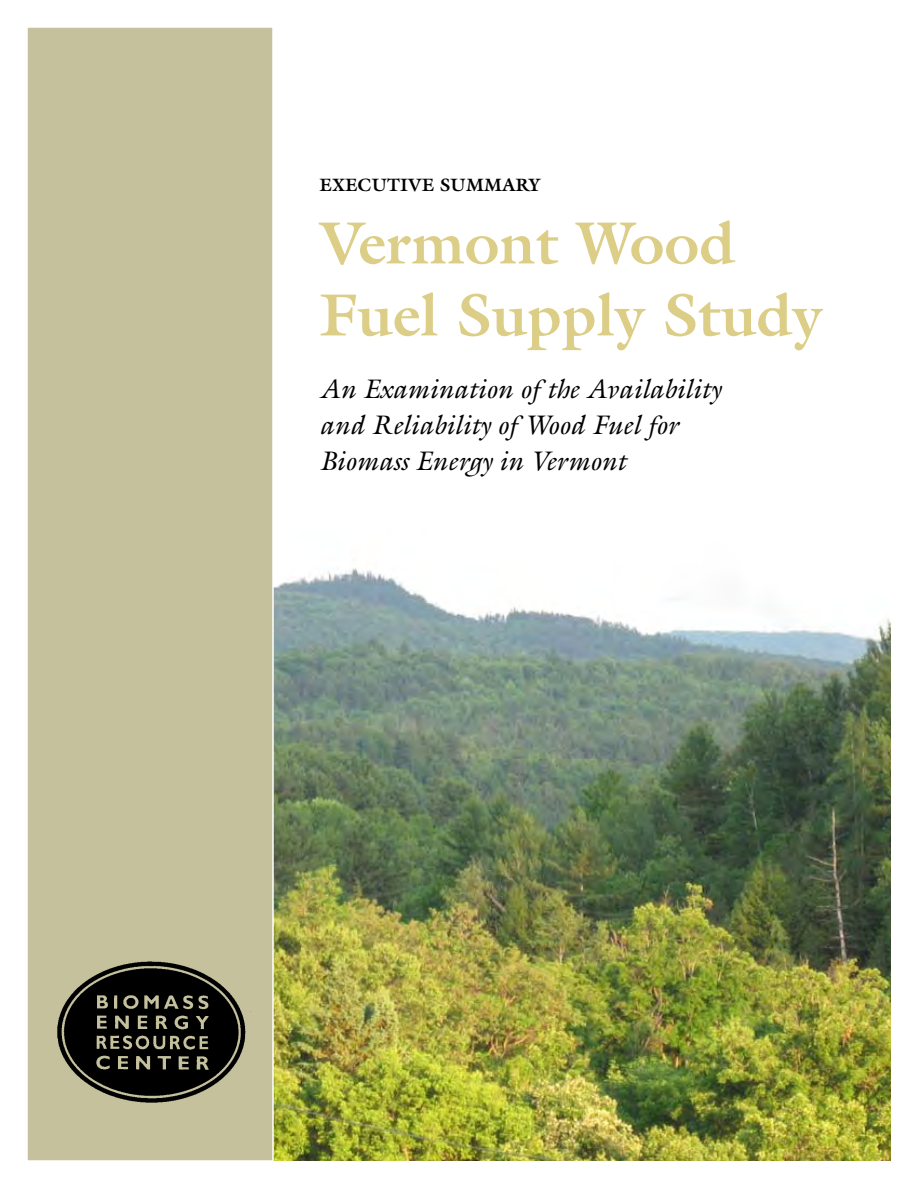
<style>
.page{position:relative;width:918px;height:1188px;background:#fff}
.page>*{position:absolute;margin:0;border:0;box-sizing:border-box;transform-origin:0 0}
.t1{font:700 60px/72px "Galliard Std";color:#dcce87}
.t2{font:italic 27px/36px "Galliard Std";color:#000}
.t3{font:700 18px "Galliard Std";color:#000}
</style>
<div class="page">
<img style="left:274px;top:568px;width:617px;height:593px">
<div style="left:27px;top:27px;width:246px;height:1134px;background:#c5c19d"></div>
<div style="left:26px;top:26px;width:248px;height:1136px;border:2px solid #fff"></div>
<img style="left:57px;top:961px;width:194px;height:142px">
<p class="t3" style="left:320px;top:174px;width:223px">Exe cutive Summary</p>
<h1 class="t1" style="left:320px;top:206px;width:506px">Vermont Wood<br>Fuel Supply Study</h1>
<p class="t2" style="left:320px;top:371px;width:403px">An Examination of the Availability and Reliability of Wood Fuel for<br>Biomass Energy in Vermont</p>
</div>
